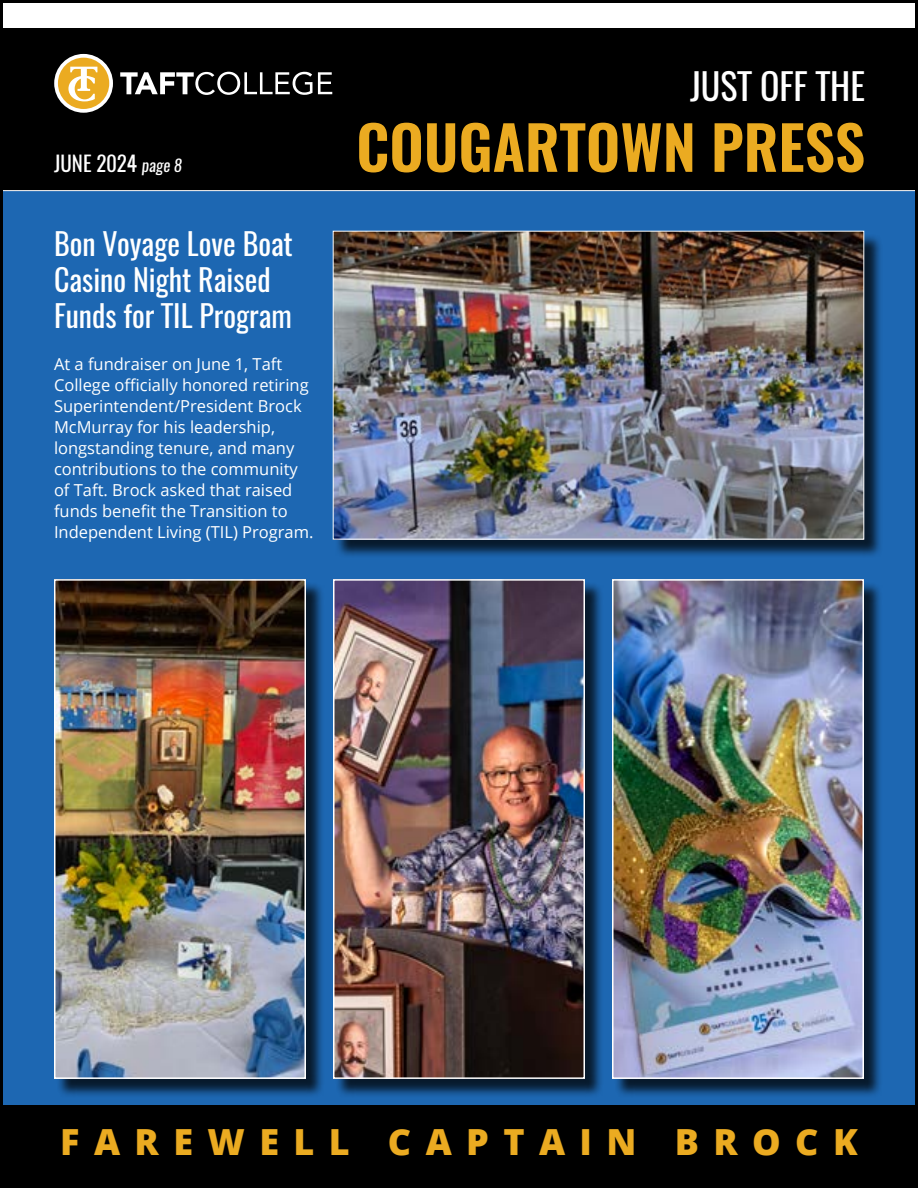
<style>
.page{position:relative;width:918px;height:1188px;background:#fff}
.page>*{position:absolute;margin:0;border:0;box-sizing:border-box;transform-origin:0 0}
.t1{font:600 60px "Oswald";color:#ebab21}
.t2{font:800 36px "Open Sans";letter-spacing:.4em;color:#ebab21}
.t3{font:36px "Oswald";color:#fff}
.t4{font:30px/36px "Oswald";color:#fff}
.t5{font:21px "Oswald";color:#fff}
.t6{font:16.5px/21px "Open Sans";color:#fff}
.s1{font-style:italic;font-size:16.5px}
</style>
<div class="page">
<div style="left:0;top:184px;width:918px;height:947px;background:#1d67b2"></div>
<div style="left:0;top:1106px;width:918px;height:82px;background:#000"></div>
<div style="left:0;top:28px;width:918px;height:162px;background:#000"></div>
<svg style="left:120px;top:72px;width:192px;height:23px"></svg>
<svg style="left:318px;top:72px;width:14px;height:22px"></svg>
<svg style="left:54px;top:54px;width:59px;height:59px"></svg>
<hr style="left:0;top:190px;width:918px;height:1px;background:#fff">
<div style="left:336px;top:582px;width:268px;height:516px;background:#000;opacity:.75"></div>
<img style="left:336px;top:582px;width:246px;height:494px">
<div style="left:333px;top:579px;width:252px;height:500px;border:2px solid #fff"></div>
<div style="left:57px;top:582px;width:268px;height:516px;background:#000;opacity:.75"></div>
<img style="left:57px;top:582px;width:246px;height:494px">
<div style="left:54px;top:579px;width:252px;height:500px;border:2px solid #fff"></div>
<div style="left:615px;top:582px;width:268px;height:516px;background:#000;opacity:.75"></div>
<img style="left:615px;top:582px;width:246px;height:494px">
<div style="left:612px;top:579px;width:252px;height:500px;border:2px solid #fff"></div>
<div style="left:336px;top:234px;width:547px;height:324px;background:#000;opacity:.75"></div>
<img style="left:335px;top:233px;width:527px;height:304px">
<div style="left:333px;top:231px;width:531px;height:308px;border:1px solid #fff"></div>
<p class="t5" style="left:54px;top:149px;width:130px">JUNE 2024 <span class="s1">page 8</span></p>
<h3 class="t4" style="left:54px;top:226px;width:240px">Bon Voyage Love Boat<br>Casino Night Raised<br>Funds for TIL Program</h3>
<p class="t6" style="left:54px;top:353px;width:261px">At a fundraiser on June 1, Taft<br>College officially honored retiring<br>Superintendent/President Brock<br>McMurray for his leadership, longstanding tenure, and many contributions to the community of Taft. Brock asked that raised funds benefit the Transition to<br>Independent Living (TIL) Program.</p>
<h2 class="t3" style="left:690px;top:62px;width:177px">JUST OFF THE</h2>
<h1 class="t1" style="left:356px;top:106px;width:510px">COUGARTOWN PRESS</h1>
<h2 class="t2" style="left:60px;top:1114px;width:799px">FAREWELL CAPTAIN BROCK</h2>
</div>
